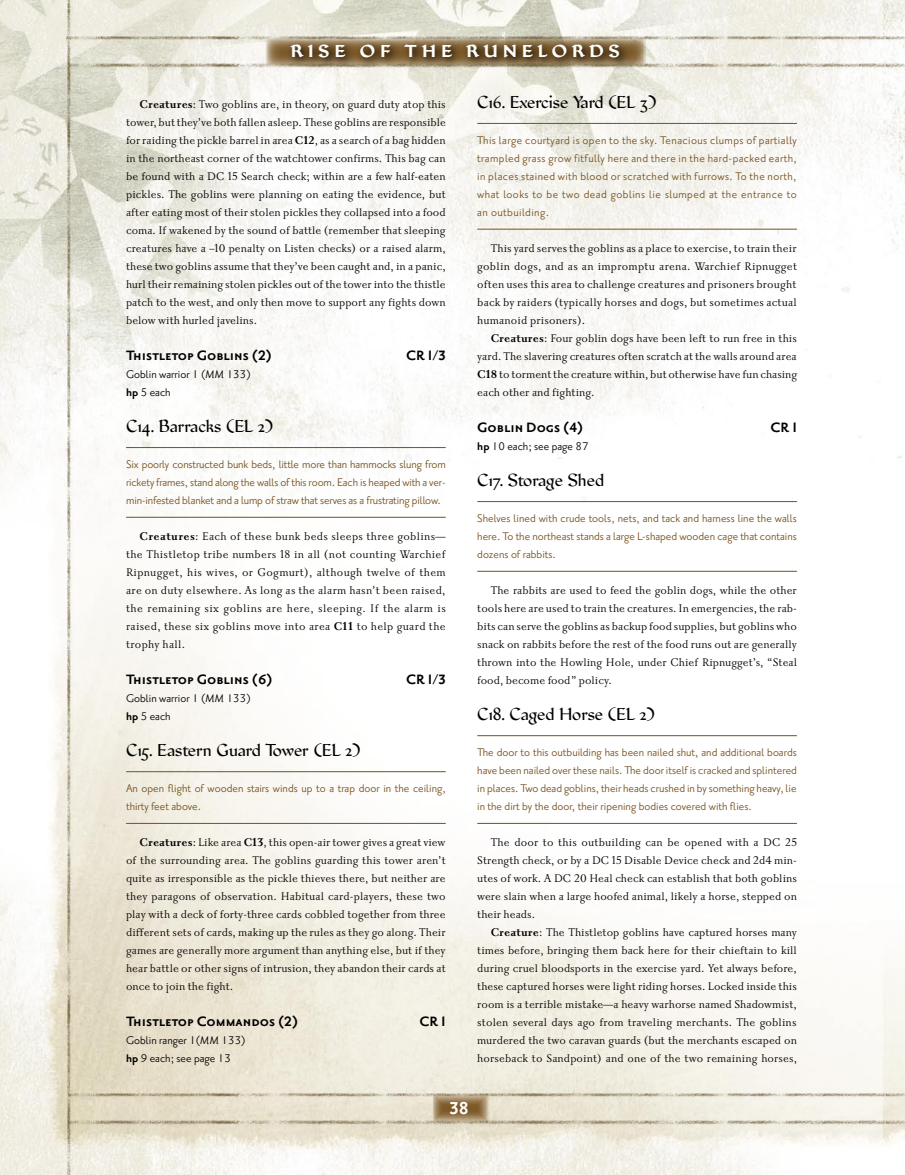
<style>
.page{position:relative;width:905px;height:1175px;background:#fff}
.page>*{position:absolute;margin:0;border:0;box-sizing:border-box;transform-origin:0 0}
.t1{font:700 21px "Priori Sans OT";color:#fff}
.t2{font:300 18px "Jubilee";letter-spacing:-.005em;color:#000}
.t3{font:700 18px "Jubilee";letter-spacing:.27em;color:#fff}
.t4{font:700 16.5px "Priori Sans OT";color:#000}
.t5{font:13.5px/18px "Priori Serif OT";color:#000;text-align:justify}
.t6{font:13.5px/18px "Priori Sans OT";color:#77511d;text-align:justify}
.t7{font:13.5px/18px "Priori Sans OT";color:#000}
.s1{font-weight:700}
.s2{font-style:italic}
</style>
<div class="page">
<img style="left:0;top:0;width:904px;height:1174px">
<img style="left:262px;top:46px;width:23px;height:12px">
<img style="left:432px;top:1102px;width:56px;height:12px">
<svg style="left:285px;top:46px;width:619px;height:51px"></svg>
<img style="left:62px;top:0;width:15px;height:1174px">
<img style="left:67px;top:30px;width:837px;height:16px">
<img style="left:68px;top:58px;width:836px;height:15px">
<img style="left:68px;top:1087px;width:836px;height:15px">
<img style="left:68px;top:1114px;width:836px;height:16px">
<hr style="left:126px;top:447px;width:320px;height:1px;background:#77511d">
<hr style="left:126px;top:517px;width:320px;height:1px;background:#77511d">
<hr style="left:126px;top:771px;width:320px;height:1px;background:#77511d">
<hr style="left:126px;top:823px;width:320px;height:1px;background:#77511d">
<hr style="left:477px;top:123px;width:319px;height:1px;background:#77511d">
<hr style="left:477px;top:229px;width:319px;height:1px;background:#77511d">
<hr style="left:477px;top:501px;width:319px;height:1px;background:#77511d">
<hr style="left:477px;top:571px;width:319px;height:1px;background:#77511d">
<hr style="left:477px;top:735px;width:319px;height:1px;background:#77511d">
<hr style="left:477px;top:823px;width:319px;height:1px;background:#77511d">
<h2 class="t3" style="left:291px;top:41px;width:330px">RISE OF THE RUNELORDS</h2>
<p class="t5" style="left:126px;top:96px;width:321px;text-indent:14px"><span class="s1">Creatures</span>: Two goblins are, in theory, on guard duty atop this tower, but they’ve both fallen asleep. These goblins are responsible for raiding the pickle barrel in area <span class="s1">C12</span>, as a search of a bag hidden in the northeast corner of the watchtower confirms. This bag can be found with a DC 15 Search check; within are a few half-eaten pickles. The goblins were planning on eating the evidence, but after eating most of their stolen pickles they collapsed into a food coma. If wakened by the sound of battle (remember that sleeping creatures have a –10 penalty on Listen checks) or a raised alarm, these two goblins assume that they’ve been caught and, in a panic, hurl their remaining stolen pickles out of the tower into the thistle patch to the west, and only then move to support any fights down below with hurled javelins.</p>
<p class="t4" style="left:126px;top:348px;width:147px">Thistletop Goblins (2)</p>
<p class="t4" style="left:406px;top:348px;width:41px">CR 1/3</p>
<p class="t7" style="left:126px;top:366px;width:126px">Goblin warrior 1 (<span class="s2">MM</span> 133) <span class="s1">hp</span> 5 each</p>
<h2 class="t2" style="left:126px;top:416px;width:149px">C14. Barracks (EL 2)</h2>
<p class="t6" style="left:126px;top:456px;width:321px">Six poorly constructed bunk beds, little more than hammocks slung from rickety frames, stand along the walls of this room. Each is heaped with a ver&shy;min-infested blanket and a lump of straw that serves as a frustrating pillow.</p>
<p class="t5" style="left:126px;top:528px;width:321px;text-indent:14px"><span class="s1">Creatures</span>: Each of these bunk beds sleeps three goblins— the Thistletop tribe numbers 18 in all (not counting Warchief Ripnugget, his wives, or Gogmurt), although twelve of them are on duty elsewhere. As long as the alarm hasn’t been raised, the remaining six goblins are here, sleeping. If the alarm is raised, these six goblins move into area <span class="s1">C11</span> to help guard the trophy hall.</p>
<p class="t4" style="left:126px;top:672px;width:148px">Thistletop Goblins (6)</p>
<p class="t4" style="left:406px;top:672px;width:41px">CR 1/3</p>
<p class="t7" style="left:126px;top:690px;width:126px">Goblin warrior 1 (<span class="s2">MM</span> 133) <span class="s1">hp</span> 5 each</p>
<h2 class="t2" style="left:126px;top:740px;width:236px">C15. Eastern Guard Tower (EL 2)</h2>
<p class="t6" style="left:126px;top:780px;width:321px">An open flight of wooden stairs winds up to a trap door in the ceiling, thirty feet above.</p>
<p class="t5" style="left:126px;top:834px;width:321px;text-indent:14px"><span class="s1">Creatures</span>: Like area <span class="s1">C13</span>, this open-air tower gives a great view of the surrounding area. The goblins guarding this tower aren’t quite as irresponsible as the pickle thieves there, but neither are they paragons of observation. Habitual card-players, these two play with a deck of forty-three cards cobbled together from three different sets of cards, making up the rules as they go along. Their games are generally more argument than anything else, but if they hear battle or other signs of intrusion, they abandon their cards at once to join the fight.</p>
<p class="t4" style="left:126px;top:1014px;width:173px">Thistletop Commandos (2)</p>
<p class="t4" style="left:419px;top:1014px;width:28px">CR 1</p>
<p class="t7" style="left:126px;top:1032px;width:121px">Goblin ranger 1(<span class="s2">MM</span> 133) <span class="s1">hp</span> 9 each; see page 13</p>
<h2 class="t2" style="left:477px;top:92px;width:181px">C16. Exercise Yard (EL 3)</h2>
<p class="t6" style="left:477px;top:132px;width:321px">This large courtyard is open to the sky. Tenacious clumps of partially trampled grass grow fitfully here and there in the hard-packed earth, in places stained with blood or scratched with furrows. To the north, what looks to be two dead goblins lie slumped at the entrance to an outbuilding.</p>
<p class="t5" style="left:477px;top:240px;width:321px;text-indent:14px">This yard serves the goblins as a place to exercise, to train their goblin dogs, and as an impromptu arena. Warchief Ripnugget often uses this area to challenge creatures and prisoners brought back by raiders (typically horses and dogs, but sometimes actual humanoid prisoners).</p>
<p class="t5" style="left:477px;top:330px;width:321px;text-indent:14px"><span class="s1">Creatures</span>: Four goblin dogs have been left to run free in this yard. The slavering creatures often scratch at the walls around area <span class="s1">C18</span> to torment the creature within, but otherwise have fun chasing each other and fighting.</p>
<p class="t4" style="left:477px;top:420px;width:107px">Goblin Dogs (4)</p>
<p class="t4" style="left:770px;top:420px;width:28px">CR 1</p>
<p class="t7" style="left:477px;top:438px;width:113px"><span class="s1">hp</span> 10 each; see page 87</p>
<h2 class="t2" style="left:477px;top:470px;width:129px">C17. Storage Shed</h2>
<p class="t6" style="left:477px;top:510px;width:321px">Shelves lined with crude tools, nets, and tack and harness line the walls here. To the northeast stands a large L-shaped wooden cage that contains dozens of rabbits.</p>
<p class="t5" style="left:477px;top:582px;width:321px;text-indent:14px">The rabbits are used to feed the goblin dogs, while the other tools here are used to train the creatures. In emergencies, the rab&shy;bits can serve the goblins as backup food supplies, but goblins who snack on rabbits before the rest of the food runs out are generally thrown into the Howling Hole, under Chief Ripnugget’s, “Steal food, become food” policy.</p>
<h2 class="t2" style="left:477px;top:704px;width:179px">C18. Caged Horse (EL 2)</h2>
<p class="t6" style="left:477px;top:744px;width:321px">The door to this outbuilding has been nailed shut, and additional boards have been nailed over these nails. The door itself is cracked and splintered in places. Two dead goblins, their heads crushed in by something heavy, lie in the dirt by the door, their ripening bodies covered with flies.</p>
<p class="t5" style="left:477px;top:834px;width:321px;text-indent:14px">The door to this outbuilding can be opened with a DC 25<br>Strength check, or by a DC 15 Disable Device check and 2d4 min&shy;utes of work. A DC 20 Heal check can establish that both goblins were slain when a large hoofed animal, likely a horse, stepped on their heads.</p>
<p class="t5" style="left:477px;top:924px;width:321px;text-indent:14px"><span class="s1">Creature</span>: The Thistletop goblins have captured horses many times before, bringing them back here for their chieftain to kill during cruel bloodsports in the exercise yard. Yet always before, these captured horses were light riding horses. Locked inside this room is a terrible mistake—a heavy warhorse named Shadowmist, stolen several days ago from traveling merchants. The goblins murdered the two caravan guards (but the merchants escaped on horseback to Sandpoint) and one of the two remaining horses,</p>
<h1 class="t1" style="left:449px;top:1098px;width:21px">38</h1>
</div>
